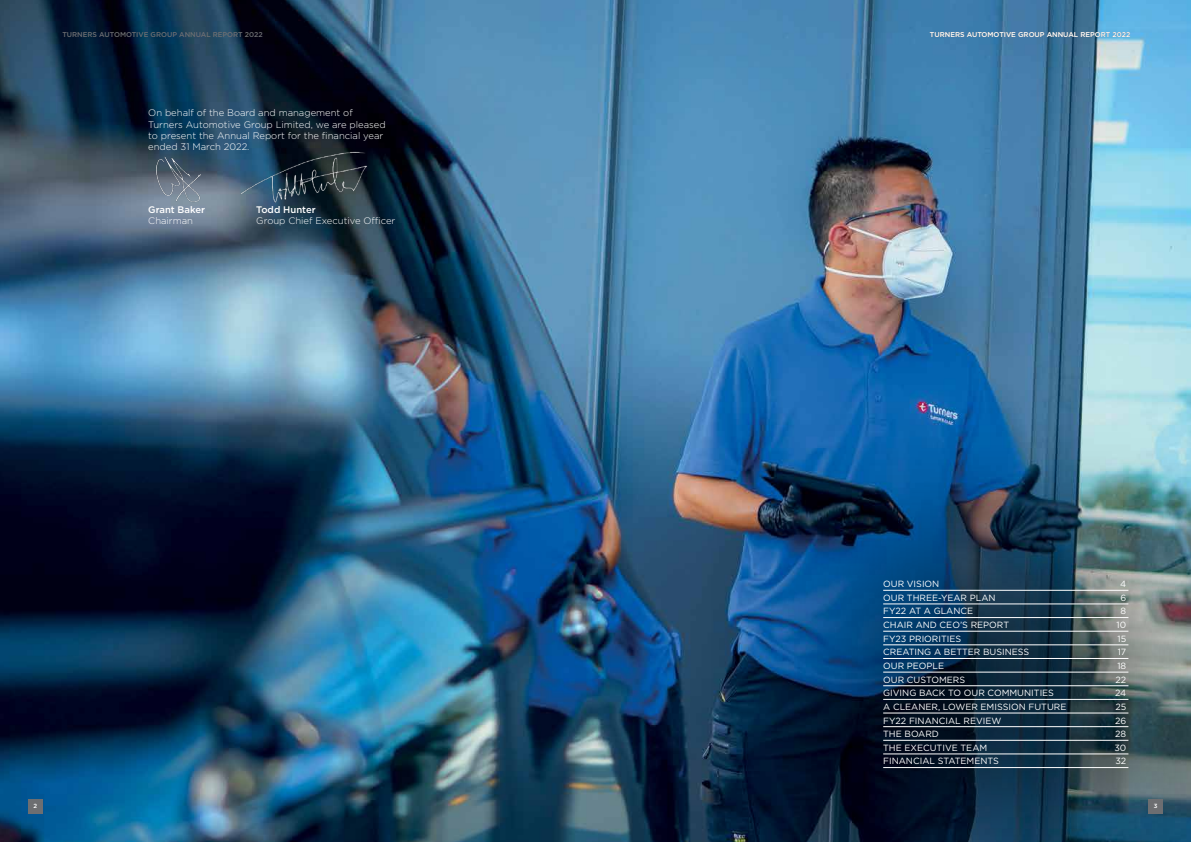
<style>
.page{position:relative;width:1191px;height:842px;background:#fff}
.page>*{position:absolute;margin:0;border:0;box-sizing:border-box;transform-origin:0 0}
.t1{font:300 9.5px/11.4px "Gotham";color:#fff}
.t2{font:500 9.5px "Gotham";color:#fff}
.t3{font:9px "Gotham";color:#fff}
.t4{font:500 7px "Gotham";color:#6d6e71}
.t5{font:500 7px "Gotham";color:#fff}
.t6{font:500 6px "Gotham";color:#fff}
</style>
<div class="page">
<img style="left:0;top:0;width:1191px;height:842px">
<div style="left:706px;top:408px;width:485px;height:434px;background:#000;opacity:.75"></div>
<hr style="left:883px;top:590px;width:245px;height:1px;background:#fff">
<hr style="left:883px;top:604px;width:245px;height:1px;background:#fff">
<hr style="left:883px;top:617px;width:245px;height:1px;background:#fff">
<hr style="left:883px;top:631px;width:245px;height:1px;background:#fff">
<hr style="left:883px;top:645px;width:245px;height:1px;background:#fff">
<hr style="left:883px;top:658px;width:245px;height:1px;background:#fff">
<hr style="left:883px;top:672px;width:245px;height:1px;background:#fff">
<hr style="left:883px;top:685px;width:245px;height:1px;background:#fff">
<hr style="left:883px;top:699px;width:245px;height:1px;background:#fff">
<hr style="left:883px;top:713px;width:245px;height:1px;background:#fff">
<hr style="left:883px;top:726px;width:245px;height:1px;background:#fff">
<hr style="left:883px;top:740px;width:245px;height:1px;background:#fff">
<hr style="left:883px;top:754px;width:245px;height:1px;background:#fff">
<hr style="left:883px;top:767px;width:245px;height:1px;background:#fff">
<img style="left:143px;top:144px;width:71px;height:65px">
<img style="left:236px;top:147px;width:145px;height:61px">
<div style="left:1148px;top:799px;width:14px;height:15px;background:#6d6e71"></div>
<div style="left:28px;top:799px;width:15px;height:15px;background:#6d6e71"></div>
<p class="t4" style="left:62px;top:30px;width:202px">TURNERS AUTOMOTIVE GROUP ANNUAL REPORT 2022</p>
<p class="t5" style="left:930px;top:30px;width:202px">TURNERS AUTOMOTIVE GROUP ANNUAL REPORT 2022</p>
<p class="t1" style="left:148px;top:107px;width:239px">On behalf of the Board and management of Turners Automotive Group Limited, we are pleased to present the Annual Report for the financial year ended 31 March 2022.</p>
<p class="t2" style="left:148px;top:203px;width:58px">Grant Baker</p>
<p class="t2" style="left:256px;top:203px;width:61px">Todd Hunter</p>
<p class="t1" style="left:148px;top:215px;width:46px">Chairman</p>
<p class="t1" style="left:256px;top:215px;width:141px">Group Chief Executive Officer</p>
<p class="t3" style="left:883px;top:578px;width:58px">OUR VISION</p>
<p class="t3" style="left:1120px;top:578px;width:8px">4</p>
<p class="t3" style="left:883px;top:592px;width:114px">OUR THREE-YEAR PLAN</p>
<p class="t3" style="left:1120px;top:592px;width:7px">6</p>
<p class="t3" style="left:883px;top:605px;width:91px">FY22 AT A GLANCE</p>
<p class="t3" style="left:1120px;top:605px;width:7px">8</p>
<p class="t3" style="left:883px;top:619px;width:127px">CHAIR AND CEO’S REPORT</p>
<p class="t3" style="left:1116px;top:619px;width:11px">10</p>
<p class="t3" style="left:883px;top:633px;width:80px">FY23 PRIORITIES</p>
<p class="t3" style="left:1117px;top:633px;width:10px">15</p>
<p class="t3" style="left:883px;top:646px;width:148px">CREATING A BETTER BUSINESS</p>
<p class="t3" style="left:1117px;top:646px;width:10px">17</p>
<p class="t3" style="left:883px;top:660px;width:62px">OUR PEOPLE</p>
<p class="t3" style="left:1117px;top:660px;width:10px">18</p>
<p class="t3" style="left:883px;top:674px;width:83px">OUR CUSTOMERS</p>
<p class="t3" style="left:1115px;top:674px;width:12px">22</p>
<p class="t3" style="left:883px;top:687px;width:172px">GIVING BACK TO OUR COMMUNITIES</p>
<p class="t3" style="left:1115px;top:687px;width:13px">24</p>
<p class="t3" style="left:883px;top:701px;width:185px">A CLEANER, LOWER EMISSION FUTURE</p>
<p class="t3" style="left:1115px;top:701px;width:12px">25</p>
<p class="t3" style="left:883px;top:715px;width:120px">FY22 FINANCIAL REVIEW</p>
<p class="t3" style="left:1115px;top:715px;width:13px">26</p>
<p class="t3" style="left:883px;top:728px;width:57px">THE BOARD</p>
<p class="t3" style="left:1115px;top:728px;width:13px">28</p>
<p class="t3" style="left:883px;top:742px;width:106px">THE EXECUTIVE TEAM</p>
<p class="t3" style="left:1114px;top:742px;width:13px">30</p>
<p class="t3" style="left:883px;top:755px;width:117px">FINANCIAL STATEMENTS</p>
<p class="t3" style="left:1115px;top:755px;width:12px">32</p>
<p class="t6" style="left:34px;top:802px;width:5px">2</p>
<p class="t6" style="left:1153px;top:802px;width:5px">3</p>
</div>
